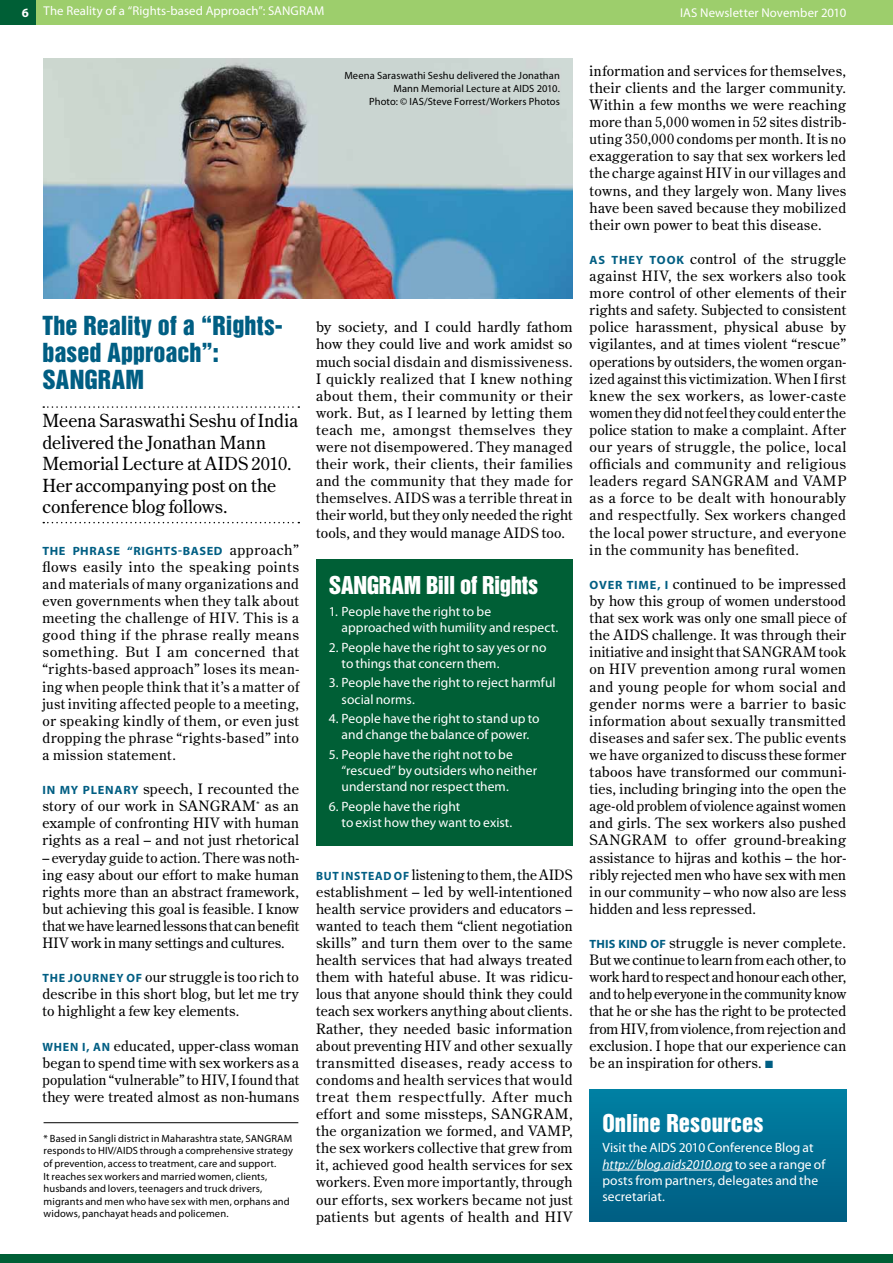
<style>
.page{position:relative;width:893px;height:1263px;background:#fff}
.page>*{position:absolute;margin:0;border:0;box-sizing:border-box;transform-origin:0 0}
.t1{font:24px/27px "Helvetica Inserat LT Std";letter-spacing:.005em;color:#005e83}
.t2{font:22.5px "Helvetica Inserat LT Std";letter-spacing:-.005em;color:#fff}
.t3{font:18px/21.6px "Century Old Style Std";letter-spacing:.005em;color:#000}
.t4{font:14.25px/17.1px "Century Old Style Std";letter-spacing:.02em;color:#000;text-align:justify}
.t5{font:13.5px/16.2px "Myriad Pro";letter-spacing:.005em;color:#fff}
.t6{font:12.75px "Myriad Pro";letter-spacing:.01em;color:#fff}
.t7{font:700 12px "Myriad Pro";letter-spacing:.05em;color:#005e83}
.t8{font:10.5px/12.6px "Myriad Pro";letter-spacing:.01em;color:#000}
.s1{font-weight:700}
.s2{font-family:"Century Old Style Std";font-weight:400;font-size:14.25px;color:#000}
.s3{font-family:"Myriad Pro";font-weight:700;font-size:12px;color:#005e83}
.s4{color:#005e83}
.s5{font-style:italic}
</style>
<div class="page">
<svg style="left:43px;top:406px;width:256px;height:2px"></svg>
<svg style="left:43px;top:522px;width:256px;height:1px"></svg>
<div style="left:316px;top:559px;width:257px;height:286px;background:#005f36"></div>
<div style="left:590px;top:1089px;width:256px;height:133px;background:linear-gradient(to bottom,#0080a3,#025e83)"></div>
<hr style="left:602px;top:1170px;width:131px;height:1px;background:#fff">
<hr style="left:44px;top:1122px;width:254px;height:1px;background:#000">
<img style="left:44px;top:59px;width:529px;height:239px">
<div style="left:0;top:0;width:893px;height:25px;background:#9dce6c"></div>
<div style="left:0;top:0;width:36px;height:25px;background:#005f36"></div>
<div style="left:0;top:1254px;width:893px;height:9px;background:#005f36"></div>
<p class="t6" style="left:22px;top:4px;width:304px"><span class="s1">6</span> The Reality of a “Rights-based Approach”: SANGRAM</p>
<p class="t6" style="left:680px;top:5px;width:168px">IAS Newsletter November 2010</p>
<p class="t8" style="left:344px;top:70px;width:217px;text-align:right">Meena Saraswathi Seshu delivered the Jonathan<br>Mann Memorial Lecture at AIDS 2010.<br>Photo: © IAS/Steve Forrest/Workers Photos</p>
<h1 class="t1" style="left:43px;top:312px;width:242px">The Reality of a “Rights&shy;based Approach”:<br>SANGRAM</h1>
<p class="t3" style="left:43px;top:409px;width:257px">Meena Saraswathi Seshu of India delivered the Jonathan Mann<br>Memorial Lecture at AIDS 2010.<br>Her accompanying post on the conference blog follows.</p>
<p class="t7" style="left:43px;top:544px;width:258px">THE PHRASE “RIGHTS-BASED <span class="s2">approach”</span></p>
<p class="t4" style="left:43px;top:558px;width:258px">flows easily into the speaking points and materials of many organizations and even governments when they talk about meeting the challenge of HIV. This is a good thing if the phrase really means something. But I am concerned that “rights-based approach” loses its mean&shy;ing when people think that it’s a matter of just inviting affected people to a meeting, or speaking kindly of them, or even just dropping the phrase “rights-based” into a mission statement.</p>
<p class="t4" style="left:43px;top:780px;width:258px"><span class="s3">I N MY PLENA RY</span> speech, I recounted the story of our work in SANGRAM<sup>*</sup> as an example of confronting HIV with human rights as a real – and not just rhetorical</p>
<p class="t4" style="left:43px;top:848px;width:258px">– everyday guide to action. There was noth&shy;ing easy about our effort to make human rights more than an abstract framework, but achieving this goal is feasible. I know that we have learned lessons that can benefit HIV work in many settings and cultures.</p>
<p class="t4" style="left:43px;top:968px;width:258px"><span class="s3">THE J OURNEY OF</span> our struggle is too rich to describe in this short blog, but let me try to highlight a few key elements.</p>
<p class="t4" style="left:43px;top:1037px;width:258px"><span class="s3">WHEN I , A N</span> educated, upper-class woman began to spend time with sex workers as a population “vulnerable” to HIV, I found that they were treated almost as non-humans</p>
<p class="t8" style="left:44px;top:1132px;width:251px">* Based in Sangli district in Maharashtra state, SANGRAM responds to HIV/AIDS through a comprehensive strategy of prevention, access to treatment, care and support.<br>It reaches sex workers and married women, clients, husbands and lovers, teenagers and truck drivers, migrants and men who have sex with men, orphans and widows, panchayat heads and policemen.</p>
<p class="t4" style="left:316px;top:318px;width:258px">by society, and I could hardly fathom how they could live and work amidst so much social disdain and dismissiveness.<br>I quickly realized that I knew nothing about them, their community or their work. But, as I learned by letting them teach me, amongst themselves they were not disempowered. They managed their work, their clients, their families and the community that they made for themselves. AIDS was a terrible threat in their world, but they only needed the right tools, and they would manage AIDS too.</p>
<h2 class="t2" style="left:329px;top:572px;width:211px">SANGRAM Bill of Rights</h2>
<p class="t5" style="left:342px;top:603px;width:218px;text-indent:-13px">1. People have the right to be approached with humility and respect.</p>
<p class="t5" style="left:342px;top:639px;width:206px;text-indent:-13px">2. People have the right to say yes or no to things that concern them.</p>
<p class="t5" style="left:342px;top:675px;width:216px;text-indent:-13px">3. People have the right to reject harmful social norms.</p>
<p class="t5" style="left:329px;top:711px;width:212px;text-align:center">4. People have the right to stand up to and change the balance of power.</p>
<p class="t5" style="left:342px;top:747px;width:197px;text-indent:-13px">5. People have the right not to be “rescued” by outsiders who neither understand nor respect them.</p>
<p class="t5" style="left:342px;top:799px;width:172px;text-indent:-13px">6. People have the right<br>to exist how they want to exist.</p>
<p class="t4" style="left:316px;top:866px;width:258px"><span class="s3">BUT INSTEAD OF</span> listening to them, the AIDS establishment – led by well-intentioned health service providers and educators – wanted to teach them “client negotiation skills” and turn them over to the same health services that had always treated them with hateful abuse. It was ridicu&shy;lous that anyone should think they could teach sex workers anything about clients.<br>Rather, they needed basic information about preventing HIV and other sexually transmitted diseases, ready access to condoms and health services that would treat them respectfully. After much effort and some missteps, SANGRAM, the organization we formed, and VAMP, the sex workers collective that grew from it, achieved good health services for sex workers. Even more importantly, through our efforts, sex workers became not just patients but agents of health and HIV</p>
<p class="t4" style="left:590px;top:62px;width:258px">information and services for themselves, their clients and the larger community.<br>Within a few months we were reaching more than 5,000 women in 52 sites distrib&shy;uting 350,000 condoms per month. It is no exaggeration to say that sex workers led the charge against HIV in our villages and towns, and they largely won. Many lives have been saved because they mobilized their own power to beat this disease.</p>
<p class="t4" style="left:590px;top:250px;width:258px"><span class="s3">AS THEY TOOK</span> control of the struggle against HIV, the sex workers also took more control of other elements of their rights and safety. Subjected to consistent police harassment, physical abuse by vigilantes, and at times violent “rescue” operations by outsiders, the women organ&shy;ized against this victimization. When I first knew the sex workers, as lower-caste women they did not feel they could enter the police station to make a complaint. After our years of struggle, the police, local officials and community and religious leaders regard SANGRAM and VAMP as a force to be dealt with honourably and respectfully. Sex workers changed the local power structure, and everyone in the community has benefited.</p>
<p class="t4" style="left:590px;top:575px;width:258px"><span class="s3">OVER TIME, I</span> continued to be impressed by how this group of women understood that sex work was only one small piece of the AIDS challenge. It was through their initiative and insight that SANGRAM took on HIV prevention among rural women and young people for whom social and gender norms were a barrier to basic information about sexually transmitted diseases and safer sex. The public events we have organized to discuss these former taboos have transformed our communi&shy;ties, including bringing into the open the age-old problem of violence against women and girls. The sex workers also pushed SANGRAM to offer ground-breaking assistance to hijras and kothis – the hor&shy;ribly rejected men who have sex with men in our community – who now also are less hidden and less repressed.</p>
<p class="t4" style="left:590px;top:934px;width:258px"><span class="s3">THIS KIND OF</span> struggle is never complete.<br>But we continue to learn from each other, to work hard to respect and honour each other, and to help everyone in the community know that he or she has the right to be protected from HIV, from violence, from rejection and exclusion. I hope that our experience can be an inspiration for others. <span class="s4">■</span></p>
<h2 class="t2" style="left:602px;top:1110px;width:163px">Online Resources</h2>
<p class="t5" style="left:602px;top:1140px;width:224px">Visit the AIDS 2010 Conference Blog at <span class="s5">http://blog.aids2010.org</span> to see a range of posts from partners, delegates and the secretariat.</p>
</div>
